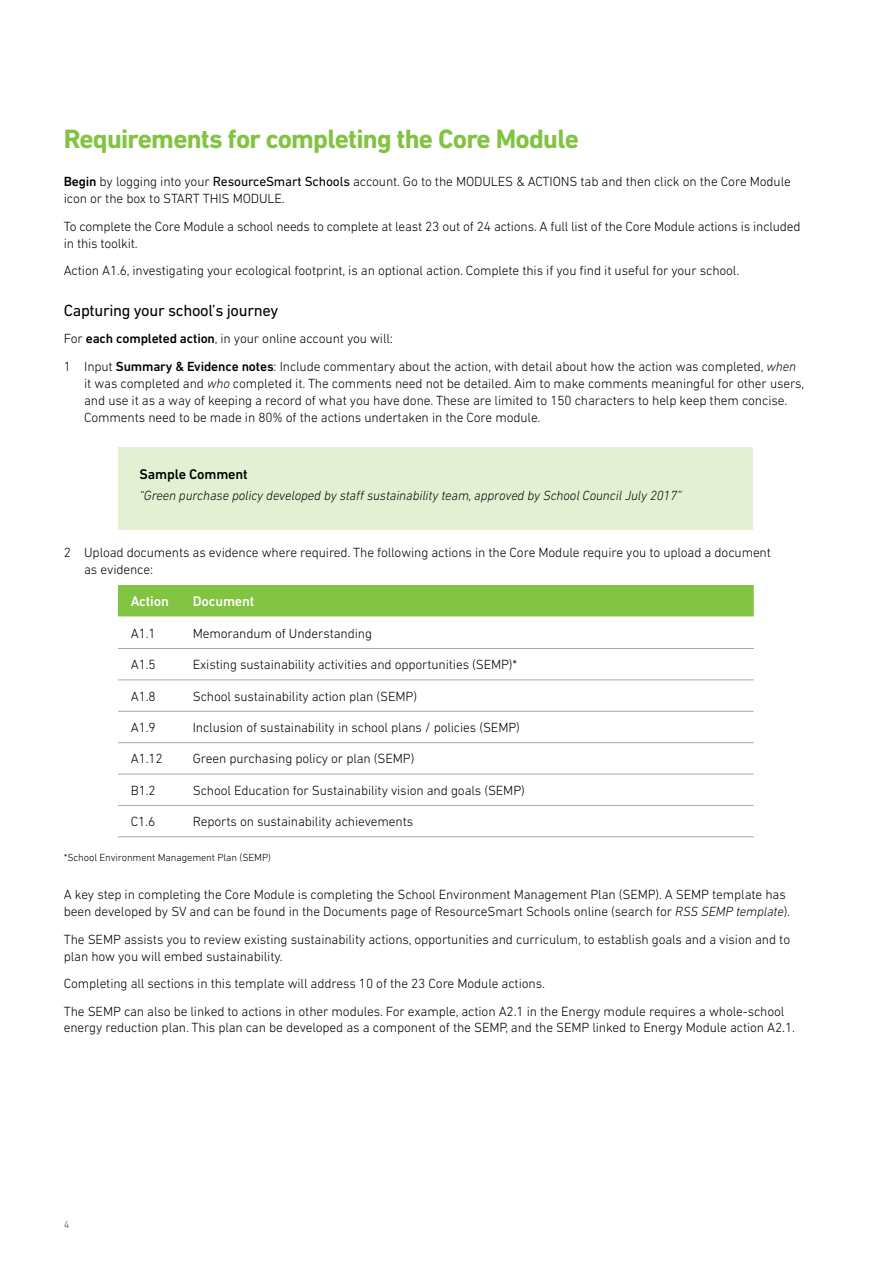
<style>
.page{position:relative;width:893px;height:1263px;background:#fff}
.page>*{position:absolute;margin:0;border:0;box-sizing:border-box;transform-origin:0 0}
.Heading_1{font:700 27px "DIN Next LT Pro";letter-spacing:-.03em;color:#82c341}
.Heading_3{font:16.5px "DIN Next LT Pro";letter-spacing:-.02em;color:#000}
.Table_Header{font:500 14.25px "DIN Next LT Pro";letter-spacing:-.01em;color:#fff}
.Table_Header-2{font:500 14.25px "DIN Next LT Pro";letter-spacing:-.01em;color:#000}
.Body_Copy{font:300 13.5px/16.8px "DIN Next LT Pro";letter-spacing:-.01em;color:#000}
.Body_Copy_Bullet{font:300 13.5px/16.8px "DIN Next LT Pro";letter-spacing:-.01em;color:#000}
.Table_Copy{font:300 13.5px "DIN Next LT Pro";letter-spacing:-.01em;color:#000}
.Table_Copy-2{font:italic 300 13.5px "DIN Next LT Pro";letter-spacing:-.01em;color:#000}
.Footnote{font:300 10.5px "DIN Next LT Pro";letter-spacing:-.01em;color:#000}
.pg{font:10.5px "DIN Next LT Pro";color:#808285}
.s1{font-weight:500}
.s2{font-weight:400}
.s3{font-style:italic}
</style>
<div class="page">
<div style="left:118px;top:447px;width:635px;height:83px;background:#e3f0d4"></div>
<div style="left:118px;top:585px;width:636px;height:32px;background:#82c341"></div>
<hr style="left:118px;top:648px;width:62px;height:1px;background:#a7a9ac">
<hr style="left:180px;top:648px;width:574px;height:1px;background:#a7a9ac">
<hr style="left:118px;top:680px;width:62px;height:1px;background:#a7a9ac">
<hr style="left:180px;top:680px;width:574px;height:1px;background:#a7a9ac">
<hr style="left:118px;top:711px;width:62px;height:1px;background:#a7a9ac">
<hr style="left:180px;top:711px;width:574px;height:1px;background:#a7a9ac">
<hr style="left:118px;top:742px;width:62px;height:1px;background:#a7a9ac">
<hr style="left:180px;top:742px;width:574px;height:1px;background:#a7a9ac">
<hr style="left:118px;top:774px;width:62px;height:1px;background:#a7a9ac">
<hr style="left:180px;top:774px;width:574px;height:1px;background:#a7a9ac">
<hr style="left:118px;top:805px;width:62px;height:1px;background:#a7a9ac">
<hr style="left:180px;top:805px;width:574px;height:1px;background:#a7a9ac">
<hr style="left:118px;top:836px;width:62px;height:1px;background:#a7a9ac">
<hr style="left:180px;top:836px;width:574px;height:1px;background:#a7a9ac">
<p class="Heading_1" style="left:64px;top:123px;width:517px">Requirements for completing the Core Module</p>
<p class="Body_Copy" style="left:64px;top:173px;width:729px"><span class="s1">Begin</span> by logging into your <span class="s2">ResourceSmart Schools</span> account. Go to the MODULES &amp; ACTIONS tab and then click on the Core Module icon or the box to START THIS MODULE.</p>
<p class="Body_Copy" style="left:64px;top:218px;width:738px">To complete the Core Module a school needs to complete at least 23 out of 24 actions. A full list of the Core Module actions is included in this toolkit.</p>
<p class="Body_Copy" style="left:64px;top:262px;width:677px">Action A1.6, investigating your ecological footprint, is an optional action. Complete this if you find it useful for your school.</p>
<p class="Heading_3" style="left:64px;top:301px;width:216px">Capturing your school’s journey</p>
<p class="Body_Copy" style="left:64px;top:330px;width:331px">For <span class="s1">each completed action</span>, in your online account you will:</p>
<p class="Body_Copy_Bullet" style="left:84px;top:358px;width:722px;text-indent:-20px">1 Input <span class="s1">Summary &amp; Evidence notes</span>: Include commentary about the action, with detail about how the action was completed, <span class="s3">when </span>it was completed and <span class="s3">who</span> completed it. The comments need not be detailed. Aim to make comments meaningful for other users, and use it as a way of keeping a record of what you have done. These are limited to 150 characters to help keep them concise.<br>Comments need to be made in 80% of the actions undertaken in the Core module.</p>
<p class="Table_Header-2" style="left:140px;top:466px;width:110px">Sample Comment</p>
<p class="Table_Copy-2" style="left:140px;top:488px;width:543px">“Green purchase policy developed by staff sustainability team, approved by School Council July 2017”</p>
<p class="Body_Copy" style="left:84px;top:544px;width:688px;text-indent:-20px">2 Upload documents as evidence where required. The following actions in the Core Module require you to upload a document as evidence:</p>
<p class="Table_Header" style="left:131px;top:593px;width:40px">Action</p>
<p class="Table_Header" style="left:193px;top:593px;width:63px">Document</p>
<p class="Table_Copy" style="left:131px;top:625px;width:26px">A1.1</p>
<p class="Table_Copy" style="left:193px;top:625px;width:181px">Memorandum of Understanding</p>
<p class="Table_Copy" style="left:131px;top:657px;width:26px">A1.5</p>
<p class="Table_Copy" style="left:193px;top:657px;width:326px">Existing sustainability activities and opportunities (SEMP)*</p>
<p class="Table_Copy" style="left:131px;top:688px;width:26px">A1.8</p>
<p class="Table_Copy" style="left:193px;top:688px;width:226px">School sustainability action plan (SEMP)</p>
<p class="Table_Copy" style="left:131px;top:720px;width:26px">A1.9</p>
<p class="Table_Copy" style="left:193px;top:720px;width:329px">Inclusion of sustainability in school plans / policies (SEMP)</p>
<p class="Table_Copy" style="left:131px;top:751px;width:34px">A1.12</p>
<p class="Table_Copy" style="left:193px;top:751px;width:223px">Green purchasing policy or plan (SEMP)</p>
<p class="Table_Copy" style="left:131px;top:782px;width:27px">B1.2</p>
<p class="Table_Copy" style="left:193px;top:782px;width:334px">School Education for Sustainability vision and goals (SEMP)</p>
<p class="Table_Copy" style="left:131px;top:814px;width:26px">C1.6</p>
<p class="Table_Copy" style="left:193px;top:814px;width:222px">Reports on sustainability achievements</p>
<p class="Footnote" style="left:64px;top:851px;width:209px">*School Environment Management Plan (SEMP)</p>
<p class="Body_Copy" style="left:64px;top:886px;width:728px">A key step in completing the Core Module is completing the School Environment Management Plan (SEMP). A SEMP template has been developed by SV and can be found in the Documents page of ResourceSmart Schools online (search for <span class="s3">RSS SEMP template</span>).</p>
<p class="Body_Copy" style="left:64px;top:930px;width:728px">The SEMP assists you to review existing sustainability actions, opportunities and curriculum, to establish goals and a vision and to plan how you will embed sustainability.</p>
<p class="Body_Copy" style="left:64px;top:975px;width:483px">Completing all sections in this template will address 10 of the 23 Core Module actions.</p>
<p class="Body_Copy" style="left:64px;top:1002px;width:733px">The SEMP can also be linked to actions in other modules. For example, action A2.1 in the Energy module requires a whole-school energy reduction plan. This plan can be developed as a component of the SEMP, and the SEMP linked to Energy Module action A2.1.</p>
<p class="pg" style="left:64px;top:1219px;width:7px">4</p>
</div>
